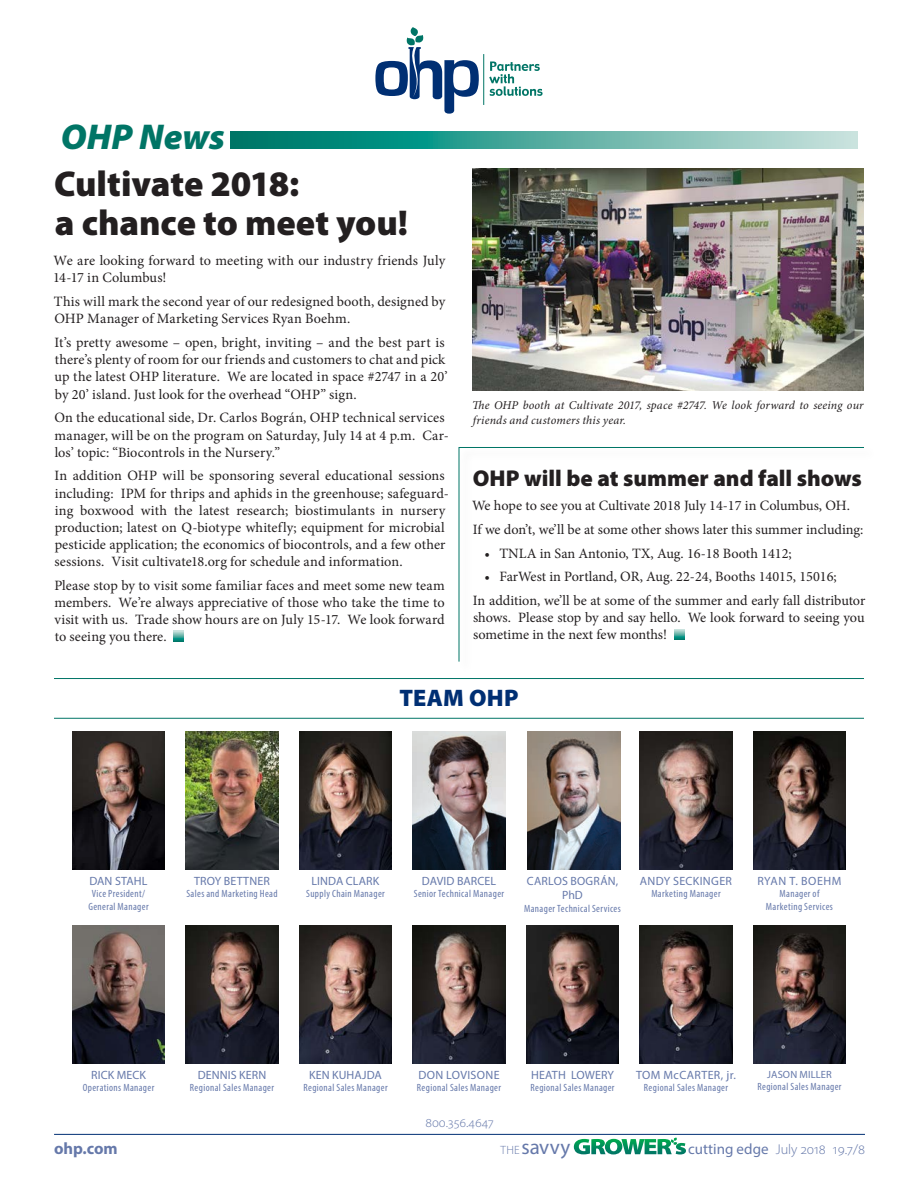
<style>
.page{position:relative;width:918px;height:1188px;background:#fff}
.page>*{position:absolute;margin:0;border:0;box-sizing:border-box;transform-origin:0 0}
.Body{font:900 36px/39px "Myriad Pro";letter-spacing:-.005em;color:#231f20}
.Body-2{font:italic 900 36px "Myriad Pro";color:#007566}
.Sales_Name{font:900 24px "Myriad Pro";letter-spacing:.015em;color:#002f73}
.SubHead{font:900 22.95px "Myriad Pro";color:#231f20}
.folio{font:700 16.5px "Myriad Pro";color:#6679aa}
.Body-3{font:14.25px/17.1px "Minion Pro";color:#231f20}
.folio-2{font:300 14.25px "Myriad Pro";color:#6679aa}
.t1{font:300 13.5px "Myriad Pro";color:#6679aa}
.Sales_Name-2{font:italic 12px/14.4px "Minion Pro";letter-spacing:.01em;color:#231f20}
.Sales_Name-3{font:12px "Myriad Pro";letter-spacing:.01em;color:#6679aa}
.Sales_Title{font:12px/14.4px "Myriad Pro";letter-spacing:.025em;color:#6679aa;text-align:center}
.Sales_Name-4{font:12px "Myriad Pro";letter-spacing:.03em;color:#6679aa}
.Sales_Title-2{font:12px "Myriad Pro";letter-spacing:.045em;color:#6679aa}
.Sales_Title-3{font:condensed 10.5px/12.6px "Myriad Pro";letter-spacing:.035em;color:#6679aa;text-align:center}
.Sales_Name-5{font:condensed 10.5px/12.6px "Myriad Pro";letter-spacing:.035em;color:#6679aa;text-align:center}
.Sales_Title-4{font:10.5px "Myriad Pro";letter-spacing:.01em;color:#6679aa}
.s1{font-size:12px}
.s2{font-weight:400;font-size:21px}
.s3{font-weight:900;font-size:22.5px;color:#fff}
.s4{font-weight:400;font-size:15px}
</style>
<div class="page">
<svg style="left:489px;top:62px;width:54px;height:34px"></svg>
<hr style="left:483px;top:54px;width:1px;height:51px;background:#007566">
<svg style="left:375px;top:27px;width:104px;height:87px"></svg>
<hr style="left:54px;top:1134px;width:811px;height:1px;background:#002f73">
<svg style="left:671px;top:1138px;width:6px;height:7px"></svg>
<svg style="left:231px;top:131px;width:627px;height:17px;background:#52aba0"></svg>
<img style="left:72px;top:925px;width:93px;height:139px">
<img style="left:186px;top:925px;width:92px;height:139px">
<img style="left:299px;top:925px;width:93px;height:139px">
<img style="left:413px;top:925px;width:92px;height:139px">
<img style="left:526px;top:925px;width:93px;height:139px">
<img style="left:640px;top:925px;width:92px;height:139px">
<img style="left:753px;top:925px;width:93px;height:139px">
<hr style="left:54px;top:718px;width:810px;height:1px;background:#007566">
<hr style="left:54px;top:678px;width:810px;height:1px;background:#007566">
<img style="left:72px;top:731px;width:93px;height:139px">
<img style="left:186px;top:731px;width:92px;height:139px">
<img style="left:299px;top:731px;width:93px;height:139px">
<img style="left:413px;top:731px;width:92px;height:139px">
<img style="left:528px;top:731px;width:92px;height:139px">
<img style="left:640px;top:731px;width:92px;height:139px">
<img style="left:753px;top:731px;width:93px;height:139px">
<svg style="left:174px;top:631px;width:10px;height:10px"></svg>
<img style="left:472px;top:169px;width:392px;height:222px">
<svg style="left:458px;top:447px;width:406px;height:215px"></svg>
<p class="Body-2" style="left:61px;top:112px;width:165px">OHP News</p>
<p class="Body" style="left:54px;top:163px;width:355px">Cultivate 2018:<br>a chance to meet you!</p>
<p class="Body-3" style="left:53px;top:252px;width:394px">We are looking forward to meeting with our industry friends July<br>14-17 in Columbus!</p>
<p class="Body-3" style="left:54px;top:293px;width:393px">This will mark the second year of our redesigned booth, designed by<br>OHP Manager of Marketing Services Ryan Boehm.</p>
<p class="Body-3" style="left:54px;top:334px;width:395px">It’s pretty awesome – open, bright, inviting – and the best part is there’s plenty of room for our friends and customers to chat and pick up the latest OHP literature. We are located in space #2747 in a 20’ by 20’ island. Just look for the overhead “OHP” sign.</p>
<p class="Body-3" style="left:54px;top:409px;width:396px">On the educational side, Dr. Carlos Bográn, OHP technical services manager, will be on the program on Saturday, July 14 at 4 p.m. Car&shy;los’ topic: “Biocontrols in the Nursery.”</p>
<p class="Body-3" style="left:54px;top:467px;width:396px">In addition OHP will be sponsoring several educational sessions including: IPM for thrips and aphids in the greenhouse; safeguard&shy;ing boxwood with the latest research; biostimulants in nursery production; latest on Q-biotype whitefly; equipment for microbial pesticide application; the economics of biocontrols, and a few other sessions. Visit cultivate18.org for schedule and information.</p>
<p class="Body-3" style="left:54px;top:577px;width:392px;text-align:justify">Please stop by to visit some familiar faces and meet some new team members. We’re always appreciative of those who take the time to visit with us. Trade show hours are on July 15-17. We look forward to seeing you there.</p>
<p class="Sales_Name-2" style="left:472px;top:398px;width:393px">The OHP booth at Cultivate 2017, space #2747. We look forward to seeing our friends and customers this year.</p>
<p class="SubHead" style="left:473px;top:463px;width:391px">OHP will be at summer and fall shows</p>
<p class="Body-3" style="left:472px;top:497px;width:379px">We hope to see you at Cultivate 2018 July 14-17 in Columbus, OH.</p>
<p class="Body-3" style="left:473px;top:521px;width:392px">If we don’t, we’ll be at some other shows later this summer including:</p>
<p class="Body-3" style="left:484px;top:545px;width:309px">• TNLA in San Antonio, TX, Aug. 16-18 Booth 1412;</p>
<p class="Body-3" style="left:484px;top:568px;width:354px">• FarWest in Portland, OR, Aug. 22-24, Booths 14015, 15016;</p>
<p class="Body-3" style="left:473px;top:592px;width:394px;text-align:justify">In addition, we’ll be at some of the summer and early fall distributor shows. Please stop by and say hello. We look forward to seeing you sometime in the next few months!</p>
<p class="Sales_Name" style="left:399px;top:682px;width:121px">TEAM OHP</p>
<p class="Sales_Name-3" style="left:89px;top:873px;width:60px">DAN STAHL</p>
<p class="Sales_Name-5" style="left:88px;top:888px;width:62px">Vice President/<br>General Manager</p>
<p class="Sales_Name-3" style="left:194px;top:873px;width:77px">TROY BETTNER</p>
<p class="Sales_Title-3" style="left:186px;top:888px;width:93px">Sales and Marketing Head</p>
<p class="Sales_Name-3" style="left:312px;top:873px;width:69px">LINDA CLARK</p>
<p class="Sales_Title-3" style="left:306px;top:888px;width:80px">Supply Chain Manager</p>
<p class="Sales_Name-3" style="left:422px;top:873px;width:76px">DAVID BARCEL</p>
<p class="Sales_Title-3" style="left:414px;top:888px;width:92px">Senior Technical Manager</p>
<p class="Sales_Title" style="left:527px;top:873px;width:93px">CARLOS BOGRÁN,<br>PhD</p>
<p class="Sales_Title-3" style="left:524px;top:902px;width:98px">Manager Technical Services</p>
<p class="Sales_Title" style="left:640px;top:873px;width:94px">ANDY SECKINGER</p>
<p class="Sales_Title-3" style="left:651px;top:888px;width:71px">Marketing Manager</p>
<p class="Sales_Title-2" style="left:757px;top:873px;width:86px">RYAN T. BOEHM</p>
<p class="Sales_Title-3" style="left:766px;top:888px;width:69px">Manager of<br>Marketing Services</p>
<p class="Sales_Name-3" style="left:91px;top:1067px;width:56px">RICK MECK</p>
<p class="Sales_Name-5" style="left:83px;top:1081px;width:73px">Operations Manager</p>
<p class="Sales_Name-3" style="left:198px;top:1067px;width:70px">DENNIS KERN</p>
<p class="Sales_Name-5" style="left:190px;top:1081px;width:86px">Regional Sales Manager</p>
<p class="Sales_Name-3" style="left:309px;top:1067px;width:74px">KEN KUHAJDA</p>
<p class="Sales_Name-5" style="left:303px;top:1081px;width:86px">Regional Sales Manager</p>
<p class="Sales_Name-4" style="left:418px;top:1067px;width:83px">DON LOVISONE</p>
<p class="Sales_Name-5" style="left:417px;top:1081px;width:86px">Regional Sales Manager</p>
<p class="t1" style="left:425px;top:1114px;width:70px">800.356.4647</p>
<p class="Sales_Name-3" style="left:531px;top:1067px;width:84px">HEATH LOWERY</p>
<p class="Sales_Name-5" style="left:530px;top:1081px;width:86px">Regional Sales Manager</p>
<p class="Sales_Title" style="left:636px;top:1067px;width:101px">TOM McCARTER, jr.</p>
<p class="Sales_Title-3" style="left:644px;top:1081px;width:86px">Regional Sales Manager</p>
<p class="Sales_Title-4" style="left:767px;top:1068px;width:66px">JASON MILLER</p>
<p class="Sales_Name-5" style="left:757px;top:1080px;width:86px">Regional Sales Manager</p>
<p class="folio" style="left:54px;top:1138px;width:65px">ohp.com</p>
<p class="folio-2" style="left:500px;top:1141px;width:366px"><span class="s1">THE</span> <span class="s2">savvy</span><span class="s3">GROWER</span><span class="s3">s</span> <span class="s4">cutting edge</span> July 2018 19.7/8</p>
</div>
